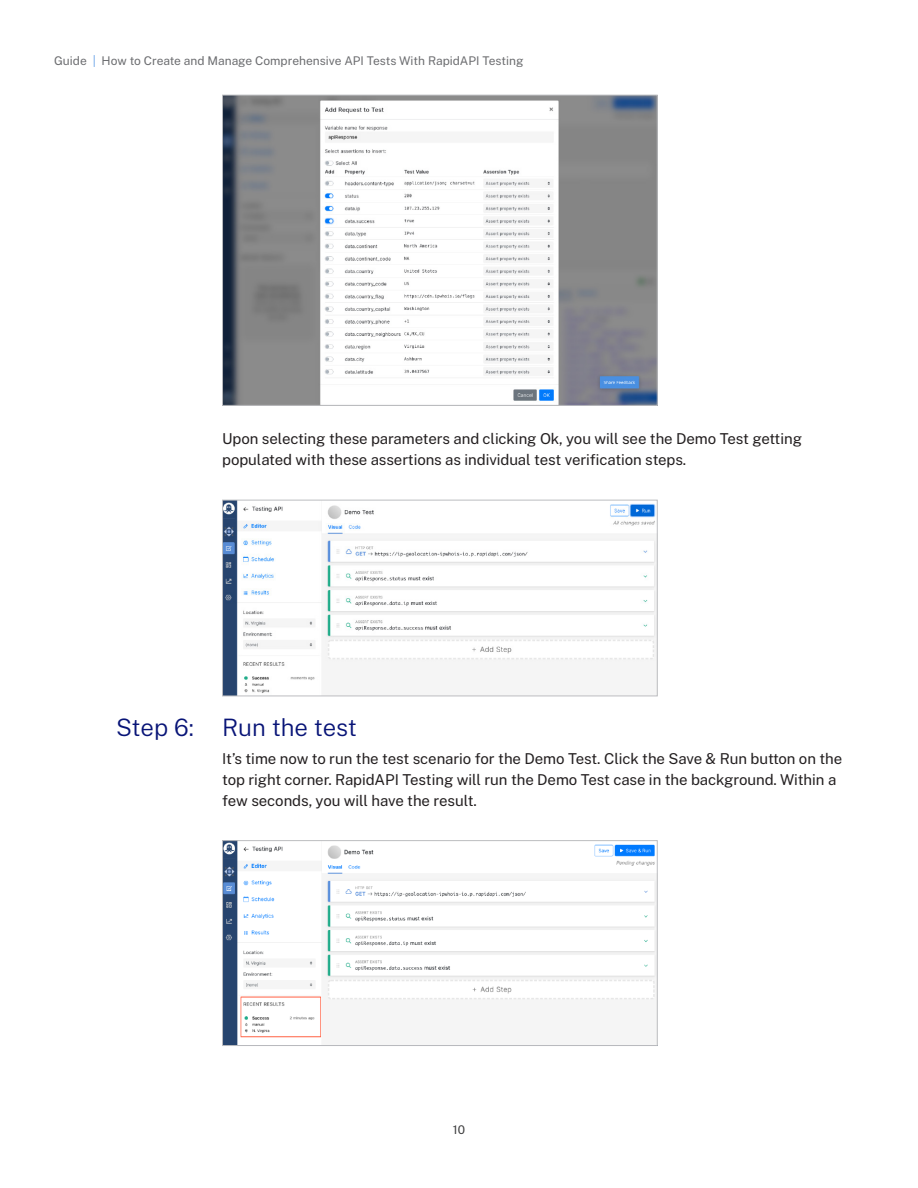
<style>
.page{position:relative;width:918px;height:1188px;background:#fff}
.page>*{position:absolute;margin:0;border:0;box-sizing:border-box;transform-origin:0 0}
.H2_steps{font:300 24px "Public Sans";letter-spacing:-.005em;color:#081477}
.Body_text_10_14_inde{font:15px/21px "Public Sans";letter-spacing:-.005em;color:#231f20}
.t1{font:12px "Public Sans";color:#6c6d70}
.t2{font:12px "Public Sans";color:#3e3e3f}
.s1{color:#6ea6e8}
</style>
<div class="page">
<img style="left:224px;top:97px;width:432px;height:307px">
<div style="left:222px;top:95px;width:436px;height:311px;border:1px solid #bcbdc0"></div>
<img style="left:224px;top:502px;width:432px;height:192px">
<div style="left:222px;top:500px;width:436px;height:196px;border:1px solid #bcbdc0"></div>
<img style="left:224px;top:842px;width:432px;height:202px">
<div style="left:222px;top:840px;width:436px;height:206px;border:1px solid #bcbdc0"></div>
<p class="t1" style="left:54px;top:53px;width:471px">Guide <span class="s1">|</span> How to Create and Manage Comprehensive API Tests With RapidAPI Testing</p>
<p class="Body_text_10_14_inde" style="left:222px;top:428px;width:581px">Upon selecting these parameters and clicking Ok, you will see the Demo Test getting populated with these assertions as individual test verification steps.</p>
<p class="H2_steps" style="left:116px;top:711px;width:242px">Step 6: Run the test</p>
<p class="Body_text_10_14_inde" style="left:222px;top:747px;width:622px">It’s time now to run the test scenario for the Demo Test. Click the Save &amp; Run button on the top right corner. RapidAPI Testing will run the Demo Test case in the background. Within a few seconds, you will have the result.</p>
<p class="t2" style="left:453px;top:1121px;width:14px">10</p>
</div>
